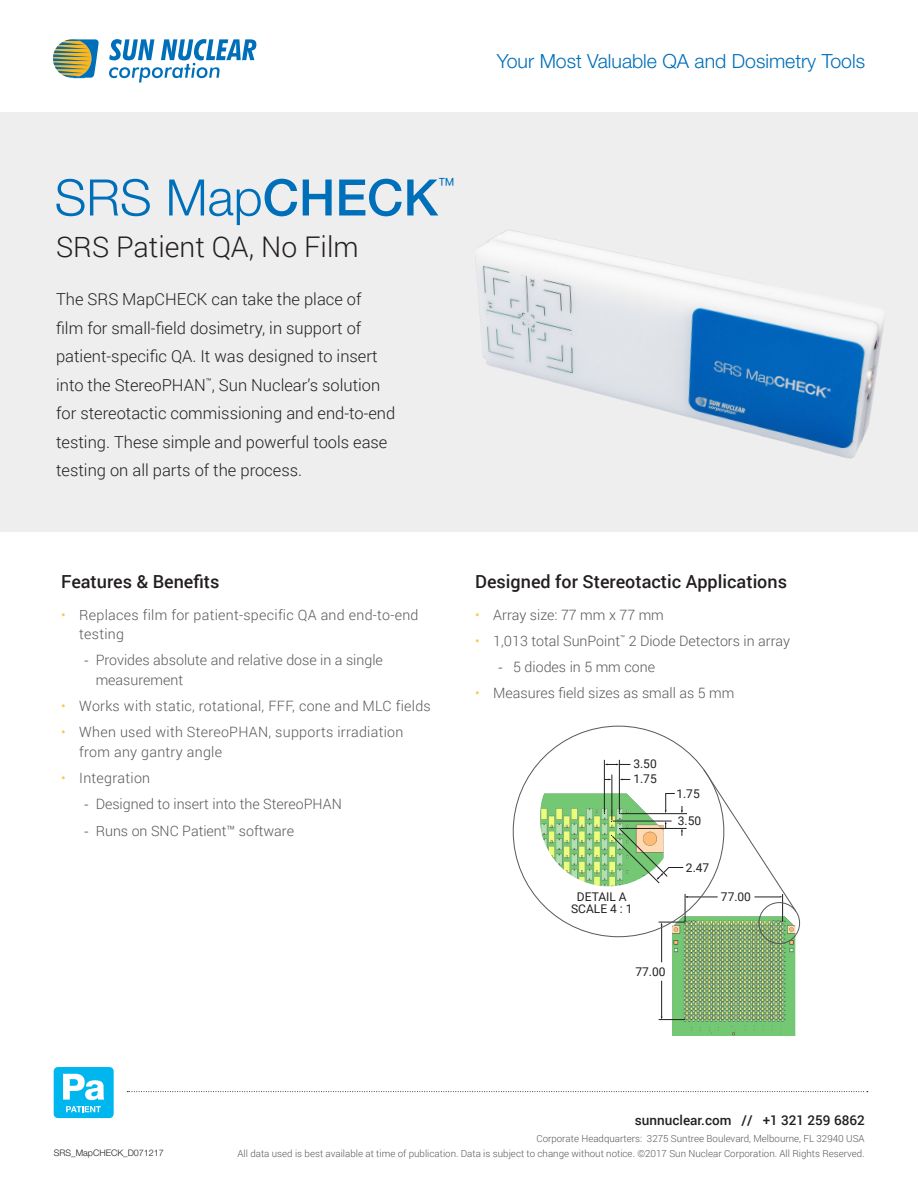
<style>
.page{position:relative;width:918px;height:1188px;background:#fff}
.page>*{position:absolute;margin:0;border:0;box-sizing:border-box;transform-origin:0 0}
.Cover_Tagline{font:300 50.4px "Helvetica Neue LT Pro";color:#006fba}
.Datasheet_Tagline{font:300 28.5px "Roboto";color:#231f20}
.Tagline_Footer{font:300 19.5px "Helvetica Neue LT Pro";color:#006fba}
.Titles{font:500 18px "Roboto";color:#231f20}
.Datasheet_Intro{font:300 16.5px/28.5px "Roboto";color:#231f20}
.t1{font:300 14.25px/19.5px "Roboto";color:#57585a}
.t2{font:300 14.25px/19.5px "Roboto";letter-spacing:.02em;color:#57585a}
.Footer_Contact{font:500 13.5px "Roboto";color:#231f20}
.t3{font:12px "Roboto";color:#231f20}
.Footer_Contact-2{font:300 9.75px "Roboto";color:#57585a}
.Part_Number{font:300 9px "Helvetica Neue LT Pro";color:#231f20}
.s1{font-weight:500}
.s2{color:#fec451}
.s3{font-family:"Helvetica Neue LT Pro"}
</style>
<div class="page">
<div style="left:0;top:112px;width:918px;height:419px;background:#eeeeef"></div>
<svg style="left:53px;top:39px;width:46px;height:39px;background:#94a481"></svg>
<svg style="left:109px;top:39px;width:147px;height:44px"></svg>
<svg style="left:127px;top:1091px;width:741px;height:1px"></svg>
<svg style="left:53px;top:1067px;width:61px;height:52px"></svg>
<div style="left:50px;top:1064px;width:67px;height:57px;border:1px solid #fff;border-radius:6px"></div>
<img style="left:475px;top:230px;width:409px;height:229px">
<img style="left:523px;top:777px;width:165px;height:139px">
<hr style="left:619px;top:760px;width:1px;height:53px;background:#231f20">
<hr style="left:604px;top:760px;width:1px;height:53px;background:#231f20">
<hr style="left:612px;top:775px;width:1px;height:45px;background:#231f20">
<svg style="left:605px;top:764px;width:25px;height:1px"></svg>
<hr style="left:620px;top:828px;width:67px;height:1px;background:#231f20">
<hr style="left:620px;top:813px;width:67px;height:1px;background:#231f20">
<svg style="left:681px;top:806px;width:2px;height:7px"></svg>
<svg style="left:665px;top:793px;width:10px;height:20px"></svg>
<svg style="left:611px;top:821px;width:73px;height:63px"></svg>
<img style="left:666px;top:894px;width:135px;height:142px">
<hr style="left:686px;top:897px;width:32px;height:1px;background:#231f20">
<hr style="left:661px;top:925px;width:1px;height:37px;background:#231f20">
<svg style="left:659px;top:1017px;width:26px;height:3px"></svg>
<svg style="left:659px;top:894px;width:29px;height:31px"></svg>
<div style="left:758px;top:902px;width:42px;height:42px;border:1px solid #57585a;border-radius:50%"></div>
<svg style="left:703px;top:769px;width:94px;height:153px"></svg>
<hr style="left:661px;top:981px;width:1px;height:37px;background:#231f20">
<p class="Tagline_Footer" style="left:497px;top:49px;width:370px">Your Most Valuable QA and Dosimetry Tools</p>
<p class="Cover_Tagline" style="left:55px;top:167px;width:403px">SRS Map<span class="s1">CHECK</span><sup>™</sup></p>
<p class="Datasheet_Tagline" style="left:56px;top:227px;width:304px">SRS Patient QA, No Film</p>
<p class="Datasheet_Intro" style="left:56px;top:284px;width:341px">The SRS MapCHECK can take the place of<br>film for small-field dosimetry, in support of patient-specific QA. It was designed to insert into the StereoPHAN<sup>™</sup>, Sun Nuclear’s solution for stereotactic commissioning and end-to-end testing. These simple and powerful tools ease testing on all parts of the process.</p>
<p class="Titles" style="left:61px;top:569px;width:160px">Features &amp; Benefits</p>
<p class="t2" style="left:79px;top:604px;width:341px;text-indent:-18px"><span class="s2">•</span> Replaces film for patient-specific QA and end-to-end testing</p>
<p class="t1" style="left:96px;top:650px;width:289px;text-indent:-12px"><span class="s3">-</span> Provides absolute and relative dose in a single measurement</p>
<p class="t2" style="left:61px;top:696px;width:371px"><span class="s2">•</span> Works with static, rotational, FFF, cone and MLC fields</p>
<p class="t2" style="left:79px;top:722px;width:326px;text-indent:-18px"><span class="s2">•</span> When used with StereoPHAN, supports irradiation from any gantry angle</p>
<p class="t2" style="left:61px;top:768px;width:90px"><span class="s2">•</span> Integration</p>
<p class="t1" style="left:84px;top:794px;width:260px"><span class="s3">-</span> Designed to insert into the StereoPHAN</p>
<p class="t1" style="left:84px;top:820px;width:212px"><span class="s3">-</span> Runs on SNC Patient™ software</p>
<p class="Titles" style="left:475px;top:569px;width:313px">Designed for Stereotactic Applications</p>
<p class="t1" style="left:475px;top:604px;width:190px"><span class="s2">•</span> Array size: 77 mm x 77 mm</p>
<p class="t1" style="left:475px;top:631px;width:316px"><span class="s2">•</span> 1,013 total SunPoint<sup>™</sup> 2 Diode Detectors in array</p>
<p class="t1" style="left:498px;top:657px;width:159px"><span class="s3">-</span> 5 diodes in 5 mm cone</p>
<p class="t1" style="left:475px;top:683px;width:261px"><span class="s2">•</span> Measures field sizes as small as 5 mm</p>
<p class="t3" style="left:633px;top:755px;width:25px">3.50</p>
<p class="t3" style="left:633px;top:770px;width:25px">1.75</p>
<p class="t3" style="left:577px;top:888px;width:51px">DETAIL A</p>
<p class="t3" style="left:571px;top:900px;width:63px">SCALE 4 : 1</p>
<p class="t3" style="left:676px;top:785px;width:25px">1.75</p>
<p class="t3" style="left:678px;top:812px;width:25px">3.50</p>
<p class="t3" style="left:686px;top:859px;width:25px">2.47</p>
<p class="t3" style="left:721px;top:889px;width:32px">77.00</p>
<p class="t3" style="left:635px;top:964px;width:32px">77.00</p>
<p class="Footer_Contact" style="left:635px;top:1111px;width:231px">sunnuclear.com // +1 321 259 6862</p>
<p class="Footer_Contact-2" style="left:536px;top:1131px;width:330px">Corporate Headquarters: 3275 Suntree Boulevard, Melbourne, FL 32940 USA</p>
<p class="Part_Number" style="left:54px;top:1147px;width:112px">SRS_MapCHECK_D071217</p>
<p class="Footer_Contact-2" style="left:237px;top:1146px;width:629px">All data used is best available at time of publication. Data is subject to change without notice. ©2017 Sun Nuclear Corporation. All Rights Reserved.</p>
</div>
